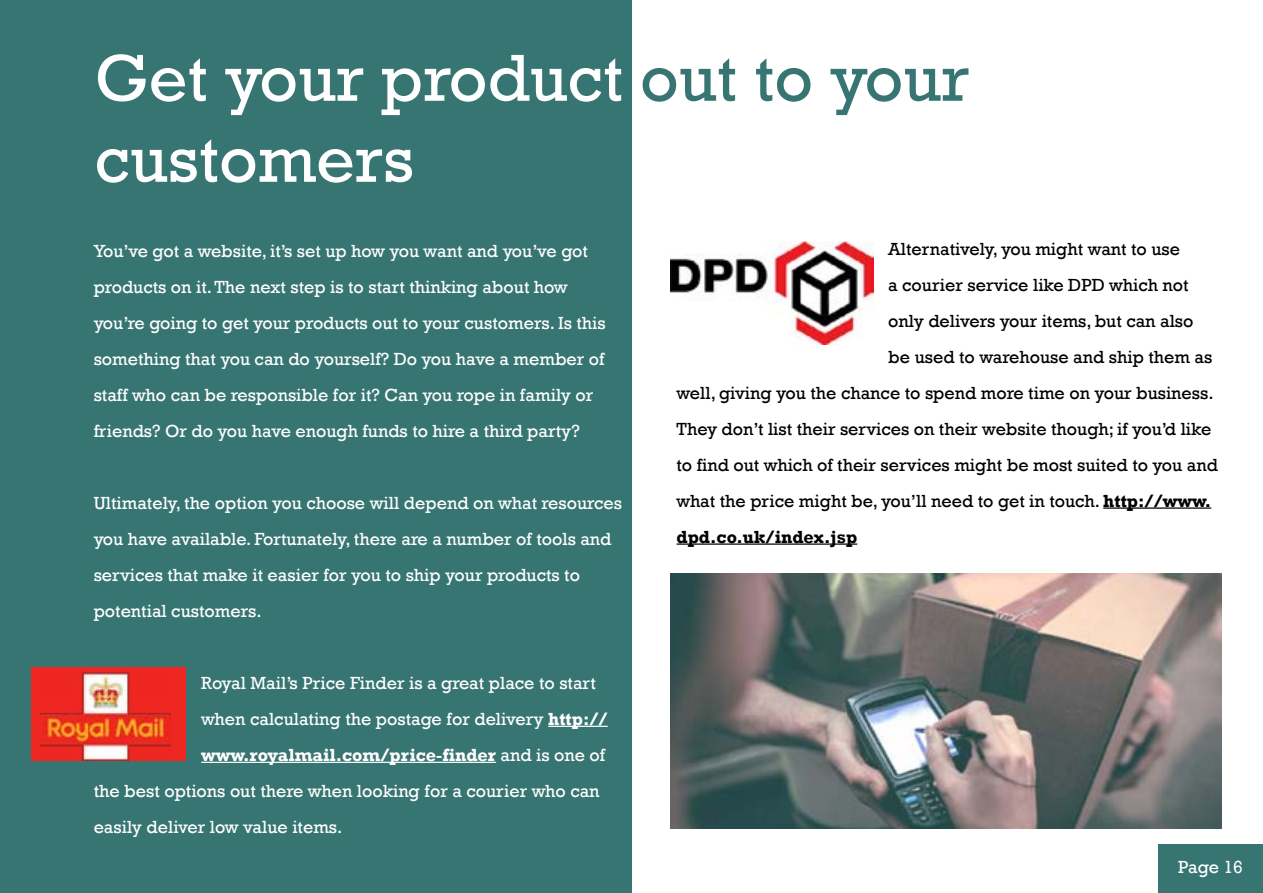
<style>
.page{position:relative;width:1263px;height:893px;background:#fff}
.page>*{position:absolute;margin:0;border:0;box-sizing:border-box;transform-origin:0 0}
.t1{font:67.5px/81px "Rockwell";color:#fff}
.t2{font:18px/36px "Rockwell";color:#fff}
.t3{font:18px "Rockwell";color:#000}
.t4{font:700 18px "Rockwell";color:#fff}
.t5{font:700 18px "Rockwell";color:#000}
.s1{color:#377573}
.s2{font-weight:700}
.s3{font-weight:400}
</style>
<div class="page">
<div style="left:0;top:0;width:631px;height:893px;background:#377573"></div>
<hr style="left:548px;top:726px;width:60px;height:1px;background:#fff">
<hr style="left:201px;top:762px;width:295px;height:1px;background:#fff">
<hr style="left:1103px;top:507px;width:108px;height:2px;background:#000">
<hr style="left:676px;top:543px;width:181px;height:2px;background:#000">
<img style="left:670px;top:573px;width:552px;height:256px">
<div style="left:32px;top:667px;width:154px;height:94px;background:#ee2722"></div>
<img style="left:41px;top:671px;width:130px;height:90px">
<img style="left:670px;top:241px;width:203px;height:103px">
<div style="left:1158px;top:845px;width:105px;height:48px;background:#377573"></div>
<h1 class="t1" style="left:95px;top:39px;width:876px">Get your product <span class="s1">out to your </span>customers</h1>
<p class="t2" style="left:94px;top:233px;width:513px">You’ve got a website, it’s set up how you want and you’ve got products on it. The next step is to start thinking about how you’re going to get your products out to your customers. Is this something that you can do yourself? Do you have a member of staff who can be responsible for it? Can you rope in family or friends? Or do you have enough funds to hire a third party?</p>
<p class="t2" style="left:94px;top:485px;width:530px">Ultimately, the option you choose will depend on what resources you have available. Fortunately, there are a number of tools and services that make it easier for you to ship your products to potential customers.</p>
<p class="t2" style="left:201px;top:665px;width:396px">Royal Mail’s Price Finder is a great place to start</p>
<p class="t2" style="left:201px;top:701px;width:408px">when calculating the postage for delivery <span class="s2">http://</span></p>
<p class="t4" style="left:201px;top:744px;width:406px">www.royalmail.com/price-finder <span class="s3">and is one of</span></p>
<p class="t2" style="left:94px;top:773px;width:507px">the best options out there when looking for a courier who can</p>
<p class="t2" style="left:94px;top:809px;width:250px">easily deliver low value items.</p>
<p class="t3" style="left:888px;top:238px;width:293px">Alternatively, you might want to use</p>
<p class="t3" style="left:888px;top:274px;width:302px">a courier service like DPD which not</p>
<p class="t3" style="left:888px;top:310px;width:307px">only delivers your items, but can also</p>
<p class="t3" style="left:888px;top:346px;width:326px">be used to warehouse and ship them as</p>
<p class="t3" style="left:676px;top:382px;width:539px">well, giving you the chance to spend more time on your business.</p>
<p class="t3" style="left:676px;top:418px;width:536px">They don’t list their services on their website though; if you’d like</p>
<p class="t3" style="left:676px;top:454px;width:543px">to find out which of their services might be most suited to you and</p>
<p class="t3" style="left:676px;top:490px;width:536px">what the price might be, you’ll need to get in touch. <span class="s2">http://www.</span></p>
<p class="t5" style="left:676px;top:526px;width:182px">dpd.co.uk/index.jsp</p>
<p class="t2" style="left:1178px;top:849px;width:66px">Page 16</p>
</div>
